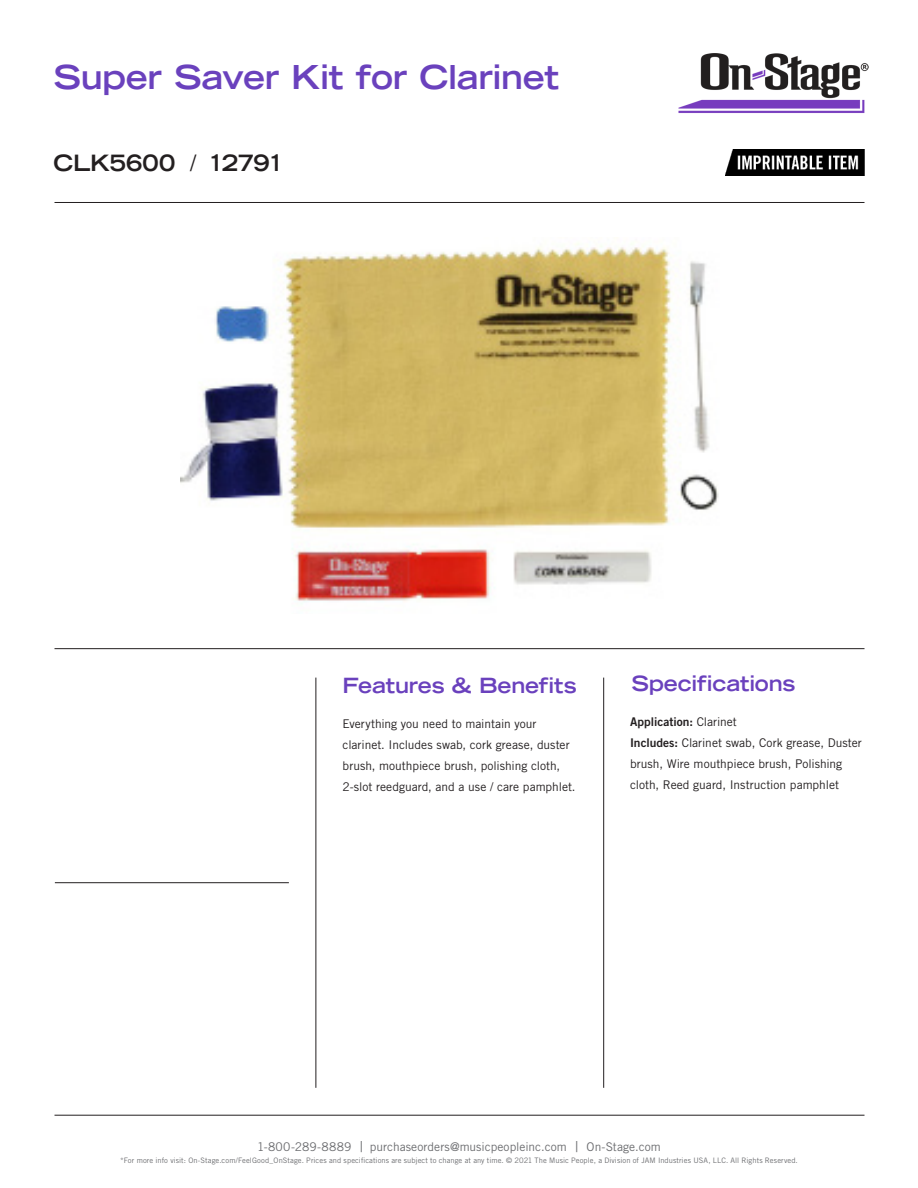
<style>
.page{position:relative;width:918px;height:1188px;background:#fff}
.page>*{position:absolute;margin:0;border:0;box-sizing:border-box;transform-origin:0 0}
.t1{font:700 expanded 33px "Trade Gothic LT Std";letter-spacing:-.015em;color:#6a41bd}
.t2{font:700 expanded 22.5px "Trade Gothic LT Std";letter-spacing:-.015em;color:#231f20}
.t3{font:700 expanded 21px "Trade Gothic LT Std";letter-spacing:-.01em;color:#6a41bd}
.Paragraph_Style_1{font:12px/21px "Trade Gothic LT Std";color:#231f20}
.t4{font:12px "Trade Gothic LT Std";letter-spacing:.005em;color:#6c6d70}
.t5{font:7.5px "Trade Gothic LT Std";letter-spacing:.01em;color:#6c6d70}
.s1{font-weight:400;font-stretch:normal}
.s2{font-family:"Trade Gothic LT Std Bd 2"}
.s3{font-size:15px}
</style>
<div class="page">
<img style="left:678px;top:53px;width:191px;height:60px">
<img style="left:180px;top:243px;width:539px;height:361px">
<img style="left:725px;top:150px;width:139px;height:25px">
<hr style="left:55px;top:648px;width:810px;height:1px;background:#231f20">
<hr style="left:316px;top:678px;width:1px;height:410px;background:#231f20">
<hr style="left:55px;top:202px;width:810px;height:1px;background:#231f20">
<hr style="left:603px;top:678px;width:1px;height:410px;background:#231f20">
<hr style="left:55px;top:1115px;width:810px;height:1px;background:#231f20">
<hr style="left:55px;top:882px;width:234px;height:1px;background:#231f20">
<p class="t1" style="left:53px;top:56px;width:507px">Super Saver Kit for Clarinet</p>
<p class="t2" style="left:53px;top:148px;width:232px">CLK5600 <span class="s1">/</span> 12791</p>
<h3 class="t3" style="left:343px;top:671px;width:236px">Features &amp; Benefits</h3>
<p class="Paragraph_Style_1" style="left:343px;top:713px;width:235px">Everything you need to maintain your clarinet. Includes swab, cork grease, duster brush, mouthpiece brush, polishing cloth, 2-slot reedguard, and a use / care pamphlet.</p>
<p class="t3" style="left:631px;top:670px;width:165px">Specifications</p>
<p class="Paragraph_Style_1" style="left:630px;top:711px;width:233px"><span class="s2">Application:</span> Clarinet<br><span class="s2">Includes:</span> Clarinet swab, Cork grease, Duster brush, Wire mouthpiece brush, Polishing cloth, Reed guard, Instruction pamphlet</p>
<p class="t4" style="left:257px;top:1139px;width:405px">1-800-289-8889 <span class="s3">|</span> purchaseorders@musicpeopleinc.com <span class="s3">|</span> On-Stage.com</p>
<p class="t5" style="left:120px;top:1156px;width:679px">*For more info visit: On-Stage.com/FeelGood_OnStage. Prices and specifications are subject to change at any time. © 2021 The Music People, a Division of JAM Industries USA, LLC. All Rights Reserved.</p>
</div>
